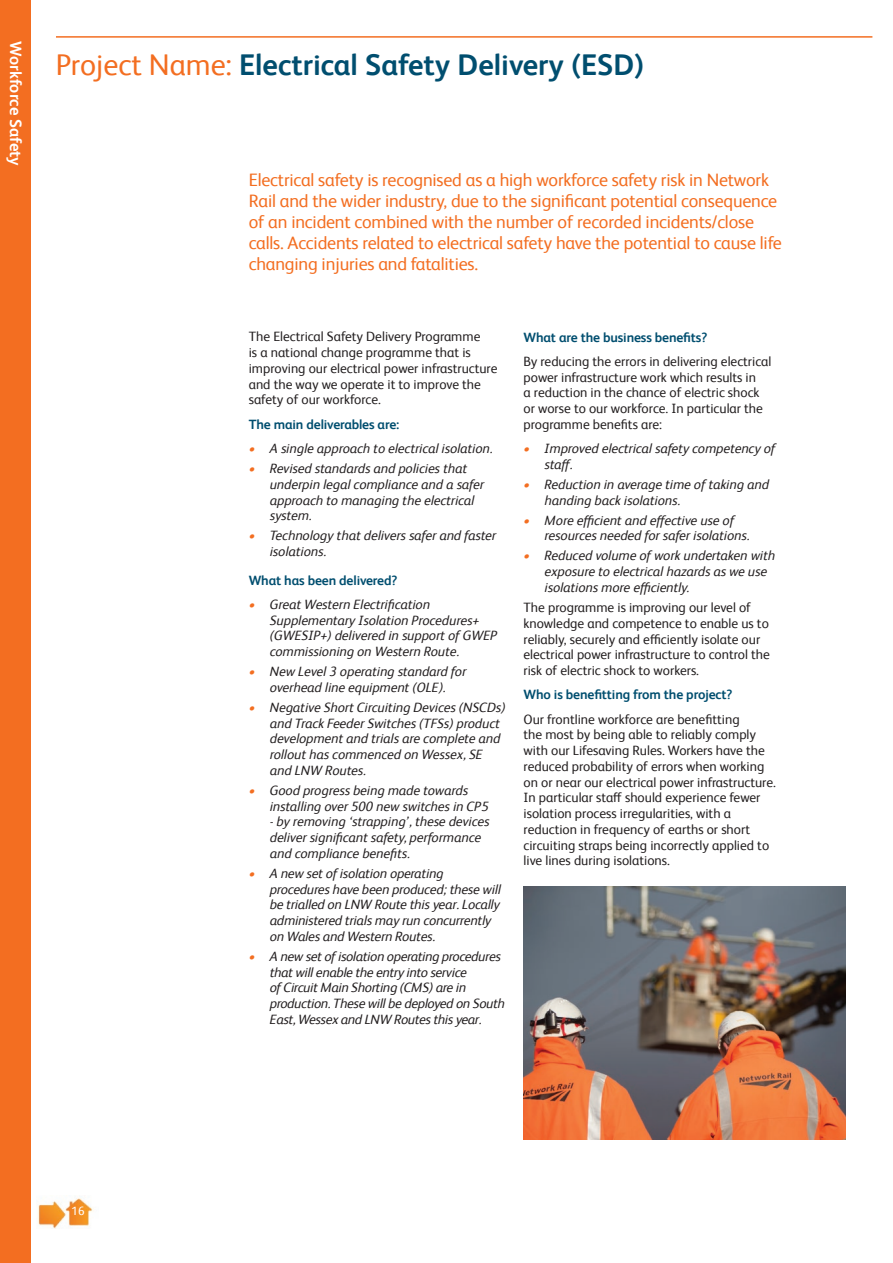
<style>
.page{position:relative;width:893px;height:1263px;background:#fff}
.page>*{position:absolute;margin:0;border:0;box-sizing:border-box;transform-origin:0 0}
.t1{font:700 30px "Network Rail Sans";color:#004e6f}
.t2{font:18px/21px "Network Rail Sans";letter-spacing:-.01em;color:#f36e21}
.t3{font:700 16.5px "Network Rail Sans";color:#fff}
.t4{font:italic 13.5px/15.8px "Network Rail Sans";color:#231f20}
.t5{font:13.5px/15.8px "Network Rail Sans";color:#231f20}
.t6{font:italic 13.5px/15.8px "Network Rail Sans";letter-spacing:-.02em;color:#231f20}
.t7{font:700 13.5px "Network Rail Sans";letter-spacing:-.01em;color:#004e6f}
.t8{font:12px "Network Rail Sans";color:#fff}
.s1{font-weight:400;color:#f36e21}
.s2{color:#f36e21}
</style>
<div class="page">
<hr style="left:56px;top:36px;width:816px;height:2px;background:#f36e21">
<img style="left:38px;top:1198px;width:55px;height:31px">
<div style="left:0;top:0;width:31px;height:1263px;background:#f36e21"></div>
<img style="left:523px;top:887px;width:322px;height:252px">
<p class="t3" style="left:27px;top:41px;width:126px;rotate:90deg">Workforce Safety</p>
<h1 class="t1" style="left:56px;top:44px;width:589px"><span class="s1">Project Name:</span> Electrical Safety Delivery (ESD)</h1>
<p class="t2" style="left:249px;top:169px;width:535px">Electrical safety is recognised as a high workforce safety risk in Network Rail and the wider industry, due to the significant potential consequence of an incident combined with the number of recorded incidents/close calls. Accidents related to electrical safety have the potential to cause life changing injuries and fatalities.</p>
<p class="t5" style="left:249px;top:328px;width:250px">The Electrical Safety Delivery Programme<br>is a national change programme that is improving our electrical power infrastructure and the way we operate it to improve the safety of our workforce.</p>
<p class="t7" style="left:249px;top:415px;width:152px">The main deliverables are:</p>
<p class="t4" style="left:249px;top:440px;width:245px"><span class="s2">•</span> A single approach to electrical isolation.</p>
<p class="t4" style="left:270px;top:460px;width:216px;text-indent:-21px"><span class="s2">•</span> Revised standards and policies that underpin legal compliance and a safer approach to managing the electrical system.</p>
<p class="t4" style="left:270px;top:527px;width:228px;text-indent:-21px"><span class="s2">•</span> Technology that delivers safer and faster isolations.</p>
<p class="t7" style="left:249px;top:571px;width:150px">What has been delivered?</p>
<p class="t4" style="left:270px;top:595px;width:229px;text-indent:-21px"><span class="s2">•</span> Great Western Electrification Supplementary Isolation Procedures+ (GWESIP+) delivered in support of GWEP commissioning on Western Route.</p>
<p class="t4" style="left:249px;top:663px;width:219px;text-align:center"><span class="s2">•</span> New Level 3 operating standard for overhead line equipment (OLE).</p>
<p class="t4" style="left:270px;top:699px;width:237px;text-indent:-21px"><span class="s2">•</span> Negative Short Circuiting Devices (NSCDs) and Track Feeder Switches (TFSs) product development and trials are complete and rollout has commenced on Wessex, SE and LNW Routes.</p>
<p class="t4" style="left:270px;top:782px;width:220px;text-indent:-21px"><span class="s2">•</span> Good progress being made towards installing over 500 new switches in CP5</p>
<p class="t4" style="left:270px;top:813px;width:221px">- by removing ‘strapping’, these devices deliver significant safety, performance and compliance benefits.</p>
<p class="t4" style="left:270px;top:865px;width:233px;text-indent:-21px"><span class="s2">•</span> A new set of isolation operating procedures have been produced; these will be trialled on LNW Route this year. Locally administered trials may run concurrently on Wales and Western Routes.</p>
<p class="t6" style="left:270px;top:948px;width:237px;text-indent:-21px"><span class="s2">•</span> A new set of isolation operating procedures that will enable the entry into service<br>of Circuit Main Shorting (CMS) are in production. These will be deployed on South East, Wessex and LNW Routes this year.</p>
<p class="t7" style="left:523px;top:328px;width:185px">What are the business benefits?</p>
<p class="t5" style="left:523px;top:353px;width:249px">By reducing the errors in delivering electrical power infrastructure work which results in<br>a reduction in the chance of electric shock or worse to our workforce. In particular the programme benefits are:</p>
<p class="t4" style="left:544px;top:440px;width:232px;text-indent:-21px"><span class="s2">•</span> Improved electrical safety competency of staff.</p>
<p class="t4" style="left:544px;top:476px;width:226px;text-indent:-21px"><span class="s2">•</span> Reduction in average time of taking and handing back isolations.</p>
<p class="t4" style="left:544px;top:511px;width:207px;text-indent:-21px"><span class="s2">•</span> More efficient and effective use of resources needed for safer isolations.</p>
<p class="t4" style="left:544px;top:547px;width:232px;text-indent:-21px"><span class="s2">•</span> Reduced volume of work undertaken with exposure to electrical hazards as we use isolations more efficiently.</p>
<p class="t5" style="left:523px;top:599px;width:248px">The programme is improving our level of knowledge and competence to enable us to reliably, securely and efficiently isolate our electrical power infrastructure to control the risk of electric shock to workers.</p>
<p class="t7" style="left:523px;top:685px;width:210px">Who is benefitting from the project?</p>
<p class="t5" style="left:523px;top:710px;width:254px">Our frontline workforce are benefitting<br>the most by being able to reliably comply with our Lifesaving Rules. Workers have the reduced probability of errors when working on or near our electrical power infrastructure.<br>In particular staff should experience fewer isolation process irregularities, with a reduction in frequency of earths or short circuiting straps being incorrectly applied to live lines during isolations.</p>
<p class="t8" style="left:71px;top:1203px;width:15px">16</p>
</div>
